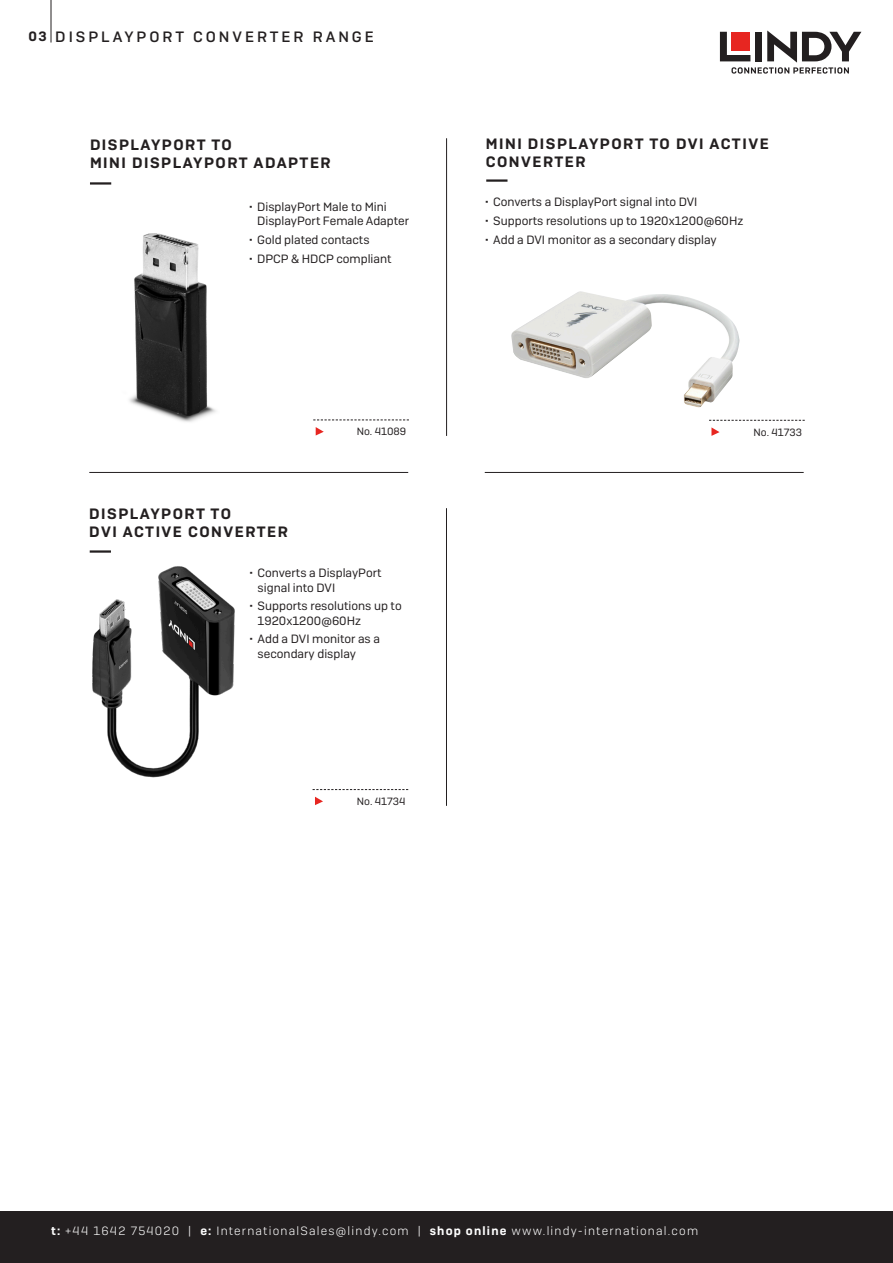
<style>
.page{position:relative;width:893px;height:1263px;background:#fff}
.page>*{position:absolute;margin:0;border:0;box-sizing:border-box;transform-origin:0 0}
.Product-Headline{font:600 15px/18px "Camber";letter-spacing:.1em;color:#231f20}
.Head-1{font:500 15px "Camber";letter-spacing:.2em;color:#231f20}
.Bullets{font:600 13.5px "Camber";color:#231f20}
.t1{font:12px/14.4px "Camber";color:#231f20}
.t2{font:12px "Camber Lg";letter-spacing:.1em;color:#fff}
.Tabelle_No{font:10.5px "Camber";color:#231f20}
.s1{font-family:"Camber";font-weight:600}
</style>
<div class="page">
<div style="left:0;top:1212px;width:893px;height:51px;background:#231f20"></div>
<hr style="left:89px;top:472px;width:319px;height:1px;background:#231f20">
<hr style="left:485px;top:472px;width:319px;height:1px;background:#231f20">
<hr style="left:446px;top:508px;width:1px;height:298px;background:#231f20">
<hr style="left:446px;top:138px;width:1px;height:298px;background:#231f20">
<svg style="left:720px;top:31px;width:141px;height:43px"></svg>
<div style="left:731px;top:32px;width:19px;height:18px;background:#e72621"></div>
<div style="left:755px;top:32px;width:7px;height:29px;background:#231f20"></div>
<hr style="left:51px;top:0;width:1px;height:43px;background:#231f20">
<img style="left:511px;top:291px;width:228px;height:117px">
<img style="left:89px;top:550px;width:146px;height:228px">
<img style="left:129px;top:233px;width:87px;height:189px">
<svg style="left:711px;top:427px;width:8px;height:9px"></svg>
<svg style="left:709px;top:420px;width:96px;height:1px"></svg>
<hr style="left:486px;top:179px;width:21px;height:3px;background:#231f20">
<svg style="left:315px;top:797px;width:8px;height:8px"></svg>
<svg style="left:313px;top:789px;width:95px;height:1px"></svg>
<hr style="left:90px;top:550px;width:21px;height:3px;background:#231f20">
<svg style="left:316px;top:427px;width:8px;height:8px"></svg>
<svg style="left:313px;top:420px;width:96px;height:1px"></svg>
<hr style="left:90px;top:182px;width:21px;height:3px;background:#231f20">
<p class="Bullets" style="left:28px;top:28px;width:20px">03</p>
<p class="Head-1" style="left:55px;top:28px;width:320px">DISPLAYPORT CONVERTER RANGE</p>
<p class="Product-Headline" style="left:90px;top:136px;width:143px">DISPLAYPORT TO</p>
<p class="Product-Headline" style="left:90px;top:154px;width:242px">MINI DISPLAYPORT ADAPTER</p>
<p class="t1" style="left:257px;top:199px;width:153px;text-indent:-9px">• DisplayPort Male to Mini<br>DisplayPort Female Adapter</p>
<p class="t1" style="left:249px;top:232px;width:122px">• Gold plated contacts</p>
<p class="t1" style="left:249px;top:251px;width:144px">• DPCP &amp; HDCP compliant</p>
<p class="Tabelle_No" style="left:357px;top:425px;width:51px">No. 41089</p>
<p class="Product-Headline" style="left:89px;top:504px;width:143px">DISPLAYPORT TO</p>
<p class="Product-Headline" style="left:89px;top:522px;width:200px">DVI ACTIVE CONVERTER</p>
<p class="t1" style="left:258px;top:566px;width:125px;text-indent:-9px">• Converts a DisplayPort signal into DVI</p>
<p class="t1" style="left:258px;top:599px;width:146px;text-indent:-9px">• Supports resolutions up to<br>1920x1200@60Hz</p>
<p class="t1" style="left:258px;top:632px;width:124px;text-indent:-9px">• Add a DVI monitor as a secondary display</p>
<p class="Tabelle_No" style="left:357px;top:795px;width:50px">No. 41734</p>
<p class="Product-Headline" style="left:486px;top:135px;width:284px">MINI DISPLAYPORT TO DVI ACTIVE<br>CONVERTER</p>
<p class="t1" style="left:485px;top:195px;width:214px">• Converts a DisplayPort signal into DVI</p>
<p class="t1" style="left:485px;top:213px;width:260px">• Supports resolutions up to 1920x1200@60Hz</p>
<p class="t1" style="left:485px;top:232px;width:233px">• Add a DVI monitor as a secondary display</p>
<p class="Tabelle_No" style="left:753px;top:426px;width:50px">No. 41733</p>
<p class="t2" style="left:51px;top:1223px;width:649px"><span class="s1">t:</span> +44 1642 754020 | <span class="s1">e:</span> InternationalSales@lindy.com | <span class="s1">shop online</span> www.lindy-international.com</p>
</div>
